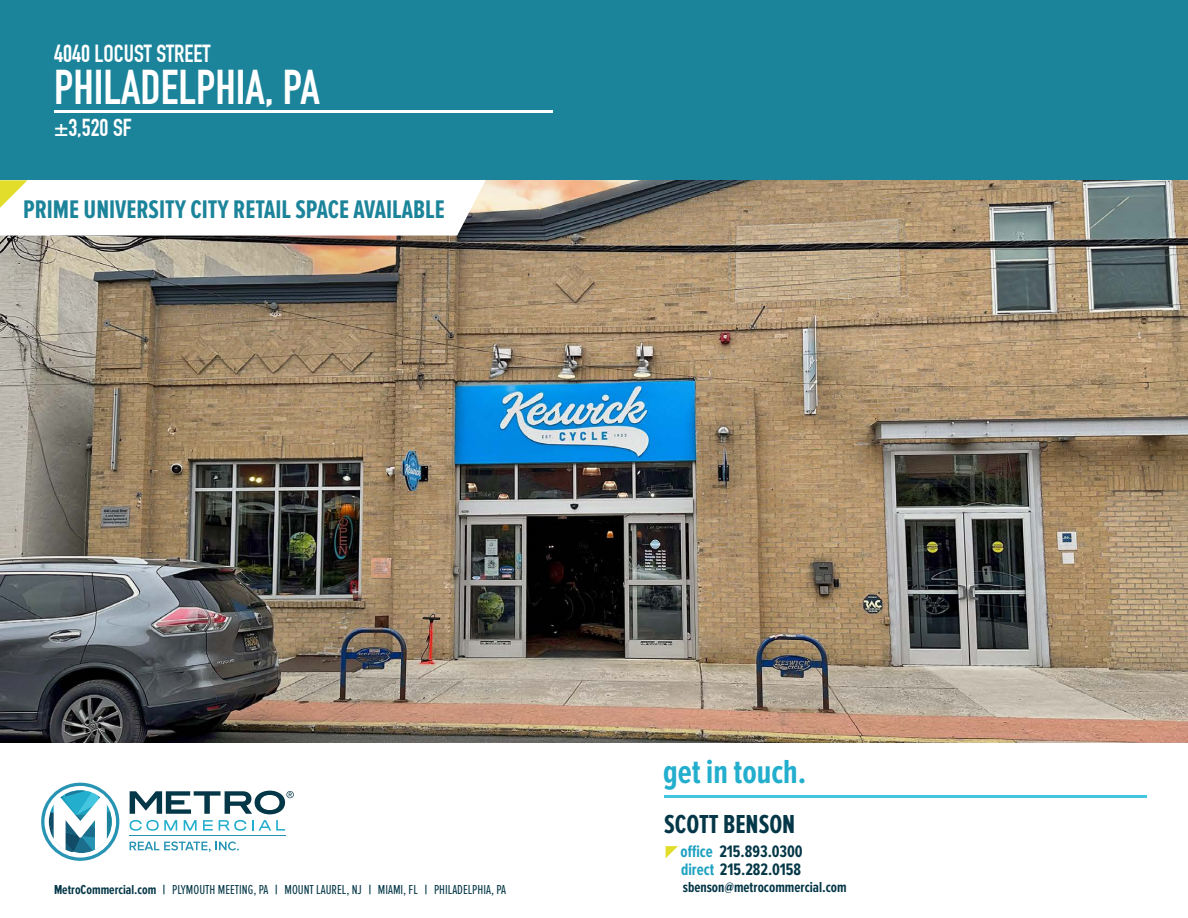
<style>
.page{position:relative;width:1188px;height:918px;background:#fff}
.page>*{position:absolute;margin:0;border:0;box-sizing:border-box;transform-origin:0 0}
.t1{font:47.7px "DIN Engschrift";color:#fff}
.t2{font:700 34.65px "Proxima Nova Ex Cn";color:#23aecd}
.t3{font:700 27px "Proxima Nova Ex Cn";color:#043747}
.t4{font:700 26.4px "Proxima Nova Ex Cn";color:#1c849a}
.t5{font:24.15px "DIN Engschrift";color:#fff}
.t6{font:24px "DIN Engschrift";color:#fff}
.t7{font:700 17.25px/18px "Proxima Nova Ex Cn";color:#043747}
.t8{font:700 15px "Proxima Nova Ex Cn";color:#043747}
.t9{font:13.5px "Proxima Nova Ex Cn";color:#043747}
.s1{font-weight:700}
.s2{color:#1da1c0}
</style>
<div class="page">
<img style="left:0;top:180px;width:1188px;height:562px">
<div style="left:0;top:0;width:1188px;height:180px;background:#1c849a"></div>
<hr style="left:54px;top:111px;width:498px;height:2px;background:#fff">
<hr style="left:665px;top:795px;width:482px;height:3px;background:#44c5e0">
<svg style="left:41px;top:783px;width:78px;height:78px"></svg>
<hr style="left:130px;top:835px;width:156px;height:1px;background:#2894b3">
<svg style="left:130px;top:820px;width:47px;height:11px"></svg>
<svg style="left:184px;top:820px;width:13px;height:11px"></svg>
<svg style="left:203px;top:820px;width:10px;height:11px"></svg>
<svg style="left:219px;top:820px;width:27px;height:11px"></svg>
<svg style="left:252px;top:820px;width:33px;height:11px"></svg>
<svg style="left:130px;top:841px;width:109px;height:11px"></svg>
<svg style="left:130px;top:791px;width:164px;height:23px"></svg>
<svg style="left:666px;top:846px;width:12px;height:12px"></svg>
<svg style="left:0;top:180px;width:486px;height:56px"></svg>
<h3 class="t5" style="left:54px;top:39px;width:158px">4040 LOCUST STREET</h3>
<h1 class="t1" style="left:54px;top:59px;width:267px">PHILADELPHIA, PA</h1>
<h3 class="t6" style="left:54px;top:113px;width:79px">±3,520 SF</h3>
<h3 class="t4" style="left:23px;top:195px;width:423px">PRIME UNIVERSITY CITY RETAIL SPACE AVAILABLE</h3>
<p class="t9" style="left:54px;top:882px;width:454px"><span class="s1">MetroCommercial.com |</span> PLYMOUTH MEETING, PA <span class="s1">|</span> MOUNT LAUREL, NJ <span class="s1">|</span> MIAMI, FL <span class="s1">|</span> PHILADELPHIA, PA</p>
<h2 class="t2" style="left:663px;top:752px;width:145px">get in touch.</h2>
<h3 class="t3" style="left:664px;top:809px;width:133px">SCOTT BENSON</h3>
<p class="t7" style="left:681px;top:843px;width:124px"><span class="s2">office</span> 215.893.0300 <span class="s2">direct</span> 215.282.0158</p>
<p class="t8" style="left:683px;top:879px;width:165px">sbenson@metrocommercial.com</p>
</div>
